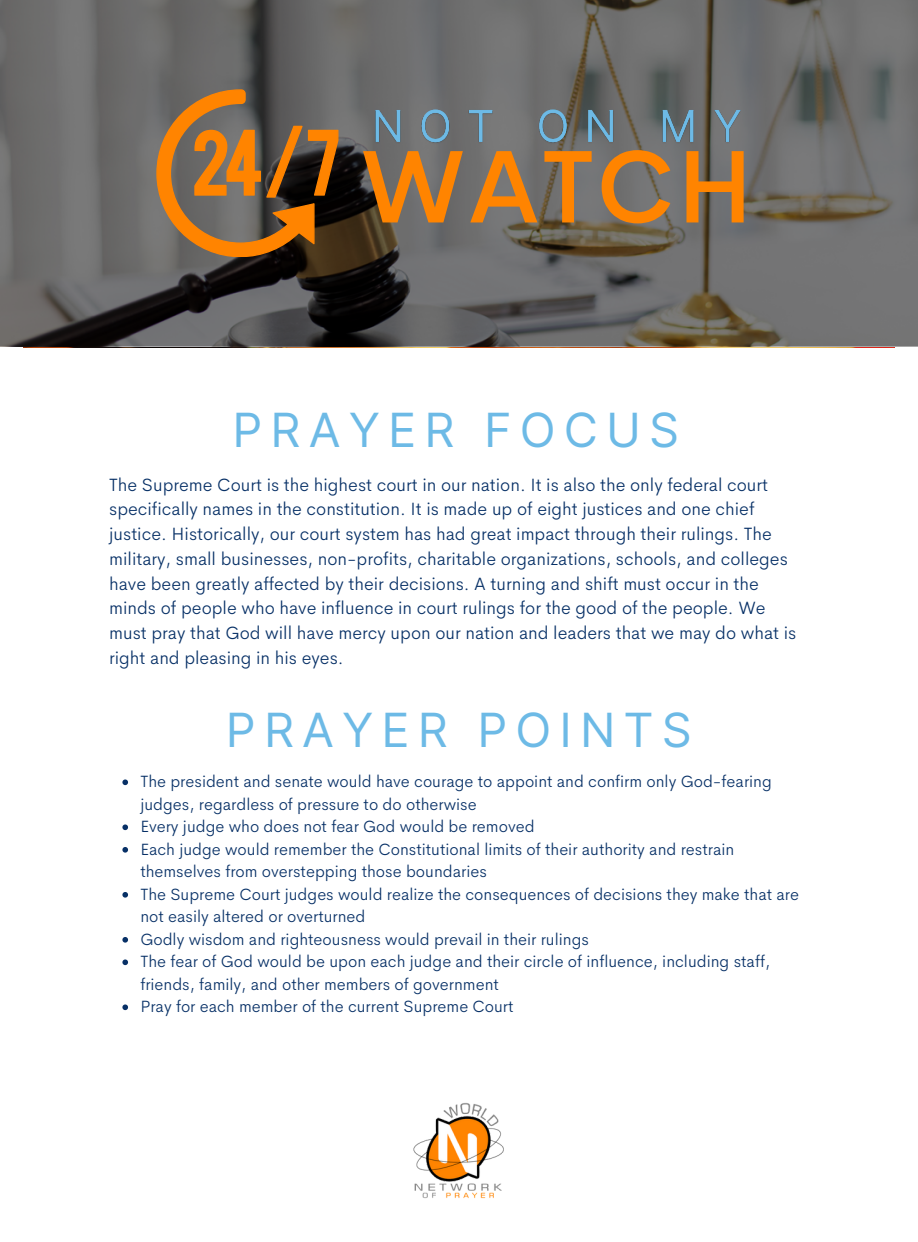
<style>
.page{position:relative;width:918px;height:1242px;background:#fff}
.page>*{position:absolute;margin:0;border:0;box-sizing:border-box;transform-origin:0 0}
.t1{font:500 102.45px "Cerebri Sans";letter-spacing:.025em;color:#ff8400}
.t2{font:47.1px "Inter";letter-spacing:.17em;color:#6dbae6}
.t3{font:300 18px/24.8px "Cerebri Sans";color:#073066}
.t4{font:300 16.5px/22.5px "Cerebri Sans";color:#073066}
</style>
<div class="page">
<img style="left:413px;top:1103px;width:91px;height:95px">
<svg style="left:0;top:0;width:918px;height:347px;background:#656462"></svg>
<svg style="left:122px;top:779px;width:6px;height:6px"></svg>
<svg style="left:122px;top:824px;width:6px;height:6px"></svg>
<svg style="left:122px;top:847px;width:6px;height:6px"></svg>
<svg style="left:122px;top:892px;width:6px;height:6px"></svg>
<svg style="left:122px;top:937px;width:6px;height:6px"></svg>
<svg style="left:122px;top:959px;width:6px;height:6px"></svg>
<svg style="left:122px;top:1004px;width:6px;height:6px"></svg>
<svg style="left:156px;top:89px;width:182px;height:168px;background:#896238"></svg>
<img style="left:372px;top:99px;width:385px;height:53px">
<p class="t1" style="left:360px;top:120px;width:395px">WATCH</p>
<p class="t2" style="left:233px;top:402px;width:448px">PRAYER FOCUS</p>
<h2 class="t3" style="left:109px;top:472px;width:689px">The Supreme Court is the highest court in our nation. It is also the only federal court specifically names in the constitution. It is made up of eight justices and one chief justice. Historically, our court system has had great impact through their rulings. The military, small businesses, non-profits, charitable organizations, schools, and colleges have been greatly affected by their decisions. A turning and shift must occur in the minds of people who have influence in court rulings for the good of the people. We must pray that God will have mercy upon our nation and leaders that we may do what is right and pleasing in his eyes.</h2>
<h1 class="t2" style="left:226px;top:702px;width:467px">PRAYER POINTS</h1>
<p class="t4" style="left:140px;top:770px;width:633px">The president and senate would have courage to appoint and confirm only God-fearing judges, regardless of pressure to do otherwise</p>
<h2 class="t4" style="left:140px;top:815px;width:396px">Every judge who does not fear God would be removed</h2>
<p class="t4" style="left:140px;top:838px;width:595px">Each judge would remember the Constitutional limits of their authority and restrain themselves from overstepping those boundaries</p>
<p class="t4" style="left:140px;top:883px;width:660px">The Supreme Court judges would realize the consequences of decisions they make that are not easily altered or overturned</p>
<p class="t4" style="left:140px;top:928px;width:450px">Godly wisdom and righteousness would prevail in their rulings</p>
<p class="t4" style="left:140px;top:950px;width:631px">The fear of God would be upon each judge and their circle of influence, including staff, friends, family, and other members of government</p>
<p class="t4" style="left:140px;top:995px;width:375px">Pray for each member of the current Supreme Court</p>
</div>
